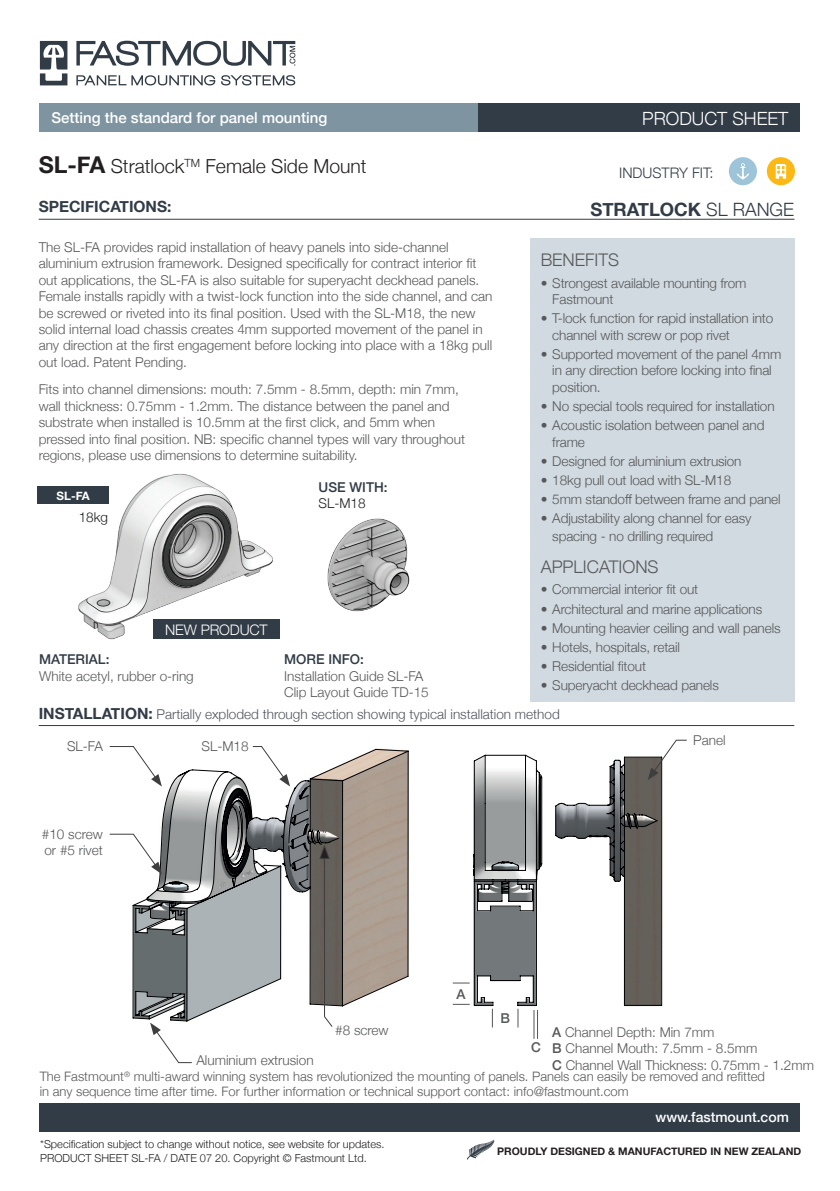
<style>
.page{position:relative;width:840px;height:1191px;background:#fff}
.page>*{position:absolute;margin:0;border:0;box-sizing:border-box;transform-origin:0 0}
.t1{font:300 19.4px "Helvetica Neue";color:#231f20}
.t2{font:700 18.4px "Helvetica Neue";color:#323c46}
.t3{font:300 18.2px "Helvetica Neue";color:#fff}
.t4{font:300 17.4px "Helvetica Neue";color:#57585a}
.t5{font:700 15.4px "Helvetica Neue";color:#323c46}
.t6{font:500 15px "Helvetica Neue";color:#fff}
.t7{font:300 14.6px "Helvetica Neue";color:#323c46}
.t8{font:300 14.6px "Helvetica Neue";letter-spacing:-.01em;color:#fff}
.t9{font:500 14px "Helvetica Neue";color:#fff}
.t10{font:300 13.6px/16.4px "Helvetica Neue";color:#57585a}
.t11{font:300 13.6px "Helvetica Neue";color:#51555e}
.t12{font:500 13.6px "Helvetica Neue";color:#323c46}
.t13{font:300 13.6px "Helvetica Neue";color:#231f20}
.t14{font:500 13.6px "Helvetica Neue";color:#57585a}
.t15{font:300 13px/15px "Helvetica Neue";color:#57585a}
.t16{font:700 11.6px "Helvetica Neue";color:#fff}
.t17{font:300 11px/14.8px "Helvetica Neue";color:#231f20}
.t18{font:700 10.4px "Helvetica Neue";color:#231f20}
.t19{font:10.2px "Helvetica Neue";color:#57585a}
.s1{font-weight:700;font-size:23.2px}
.s2{font-weight:300}
.s3{font-weight:700;font-size:15.4px;color:#323c46}
.s4{font-weight:500}
.s5{font-weight:700}
</style>
<div class="page">
<div style="left:40px;top:104px;width:437px;height:28px;background:#7f94a1"></div>
<div style="left:477px;top:104px;width:322px;height:28px;background:#323c46"></div>
<div style="left:40px;top:1103px;width:759px;height:28px;background:#323c46"></div>
<svg style="left:467px;top:1139px;width:27px;height:21px"></svg>
<svg style="left:40px;top:41px;width:255px;height:44px"></svg>
<img style="left:464px;top:780px;width:199px;height:234px">
<svg style="left:473px;top:754px;width:189px;height:252px"></svg>
<svg style="left:555px;top:760px;width:69px;height:121px"></svg>
<div style="left:529px;top:238px;width:264px;height:463px;background:#d1dae0"></div>
<hr style="left:39px;top:219px;width:755px;height:1px;background:#323c46">
<div style="left:728px;top:157px;width:28px;height:28px;background:#9ec4da;border-radius:50%"></div>
<svg style="left:737px;top:163px;width:11px;height:17px"></svg>
<div style="left:766px;top:157px;width:28px;height:28px;background:#fcb814;border-radius:50%"></div>
<svg style="left:775px;top:164px;width:10px;height:15px"></svg>
<hr style="left:39px;top:725px;width:754px;height:1px;background:#323c46">
<img style="left:39px;top:473px;width:241px;height:167px">
<div style="left:37px;top:487px;width:72px;height:17px;background:#323c46"></div>
<svg style="left:132px;top:748px;width:276px;height:273px"></svg>
<svg style="left:150px;top:1022px;width:42px;height:41px"></svg>
<svg style="left:109px;top:746px;width:53px;height:40px"></svg>
<svg style="left:246px;top:746px;width:64px;height:146px"></svg>
<svg style="left:109px;top:833px;width:53px;height:41px"></svg>
<svg style="left:318px;top:845px;width:12px;height:14px"></svg>
<hr style="left:324px;top:858px;width:1px;height:158px;background:#3e3e3f">
<svg style="left:323px;top:1015px;width:10px;height:12px"></svg>
<svg style="left:647px;top:739px;width:40px;height:41px"></svg>
<svg style="left:491px;top:1008px;width:1px;height:19px"></svg>
<svg style="left:517px;top:1008px;width:1px;height:19px"></svg>
<svg style="left:533px;top:1010px;width:4px;height:28px"></svg>
<svg style="left:452px;top:982px;width:17px;height:1px"></svg>
<svg style="left:453px;top:1003px;width:16px;height:1px"></svg>
<img style="left:327px;top:518px;width:83px;height:94px">
<div style="left:153px;top:619px;width:126px;height:20px;background:#323c46"></div>
<p class="t6" style="left:51px;top:106px;width:277px">Setting the standard for panel mounting</p>
<h3 class="t3" style="left:642px;top:104px;width:148px">PRODUCT SHEET</h3>
<h1 class="t1" style="left:39px;top:151px;width:329px"><span class="s1">SL-FA</span> Stratlock<sup>TM</sup> Female Side Mount</h1>
<p class="t5" style="left:39px;top:194px;width:134px">SPECIFICATIONS:</p>
<p class="t10" style="left:39px;top:238px;width:455px">The SL-FA provides rapid installation of heavy panels into side-channel aluminium extrusion framework. Designed specifically for contract interior fit out applications, the SL-FA is also suitable for superyacht deckhead panels.<br>Female installs rapidly with a twist-lock function into the side channel, and can be screwed or riveted into its final position. Used with the SL-M18, the new solid internal load chassis creates 4mm supported movement of the panel in any direction at the first engagement before locking into place with a 18kg pull out load. Patent Pending.</p>
<p class="t10" style="left:39px;top:380px;width:427px">Fits into channel dimensions: mouth: 7.5mm - 8.5mm, depth: min 7mm, wall thickness: 0.75mm - 1.2mm. The distance between the panel and substrate when installed is 10.5mm at the first click, and 5mm when pressed into final position. NB: specific channel types will vary throughout regions, please use dimensions to determine suitability.</p>
<p class="t16" style="left:57px;top:487px;width:35px">SL-FA</p>
<p class="t13" style="left:79px;top:506px;width:31px">18kg</p>
<p class="t12" style="left:318px;top:476px;width:70px">USE WITH:</p>
<p class="t13" style="left:318px;top:492px;width:48px">SL-M18</p>
<p class="t8" style="left:165px;top:618px;width:104px">NEW PRODUCT</p>
<p class="t12" style="left:39px;top:648px;width:72px">MATERIAL:</p>
<p class="t10" style="left:39px;top:666px;width:156px">White acetyl, rubber o-ring</p>
<p class="t12" style="left:284px;top:648px;width:81px">MORE INFO:</p>
<p class="t10" style="left:284px;top:666px;width:146px">Installation Guide SL-FA<br>Clip Layout Guide TD-15</p>
<p class="t7" style="left:618px;top:161px;width:96px">INDUSTRY FIT:</p>
<h2 class="t2" style="left:590px;top:195px;width:205px">STRATLOCK <span class="s2">SL RANGE</span></h2>
<p class="t4" style="left:540px;top:245px;width:80px">BENEFITS</p>
<p class="t10" style="left:552px;top:274px;width:195px;text-indent:-12px">• Strongest available mounting from<br>Fastmount</p>
<p class="t10" style="left:552px;top:309px;width:222px;text-indent:-12px">• T-lock function for rapid installation into channel with screw or pop rivet</p>
<p class="t10" style="left:552px;top:345px;width:230px;text-indent:-12px">• Supported movement of the panel 4mm in any direction before locking into final position.</p>
<p class="t10" style="left:540px;top:397px;width:235px">• No special tools required for installation</p>
<p class="t10" style="left:552px;top:416px;width:213px;text-indent:-12px">• Acoustic isolation between panel and frame</p>
<p class="t10" style="left:540px;top:452px;width:202px">• Designed for aluminium extrusion</p>
<p class="t10" style="left:540px;top:471px;width:192px">• 18kg pull out load with SL-M18</p>
<p class="t10" style="left:540px;top:490px;width:241px">• 5mm standoff between frame and panel</p>
<p class="t10" style="left:552px;top:509px;width:200px;line-height:17.2px;text-indent:-12px">• Adjustability along channel for easy spacing - no drilling required</p>
<p class="t4" style="left:540px;top:552px;width:119px">APPLICATIONS</p>
<p class="t10" style="left:540px;top:580px;width:159px">• Commercial interior fit out</p>
<p class="t10" style="left:540px;top:599px;width:223px">• Architectural and marine applications</p>
<p class="t10" style="left:540px;top:619px;width:241px">• Mounting heavier ceiling and wall panels</p>
<p class="t10" style="left:540px;top:638px;width:141px">• Hotels, hospitals, retail</p>
<p class="t10" style="left:540px;top:657px;width:107px">• Residential fitout</p>
<p class="t10" style="left:540px;top:676px;width:179px">• Superyacht deckhead panels</p>
<p class="t11" style="left:39px;top:703px;width:522px"><span class="s3">INSTALLATION:</span> Partially exploded through section showing typical installation method</p>
<p class="t10" style="left:67px;top:737px;width:37px">SL-FA</p>
<p class="t10" style="left:201px;top:737px;width:48px">SL-M18</p>
<p class="t10" style="left:42px;top:824px;width:62px">#10 screw or #5 rivet</p>
<p class="t14" style="left:456px;top:982px;width:11px">A</p>
<p class="t10" style="left:693px;top:730px;width:34px">Panel</p>
<p class="t14" style="left:500px;top:1007px;width:11px">B</p>
<p class="t10" style="left:335px;top:1020px;width:55px">#8 screw</p>
<p class="t10" style="left:552px;top:1022px;width:263px"><span class="s4">A</span> Channel Depth: Min 7mm<br><span class="s4">B</span> Channel Mouth: 7.5mm - 8.5mm<br><span class="s4">C</span> Channel Wall Thickness: 0.75mm - 1.2mm</p>
<p class="t14" style="left:531px;top:1036px;width:11px">C</p>
<p class="t10" style="left:196px;top:1051px;width:119px">Aluminium extrusion</p>
<p class="t15" style="left:40px;top:1068px;width:726px">The Fastmount<sup>®</sup> multi-award winning system has revolutionized the mounting of panels. Panels can easily be removed and refitted in any sequence time after time. For further information or technical support contact: info@fastmount.com</p>
<p class="t19" style="left:11px;top:1076px;width:229px">67 | <span class="s5">FASTMOUNT</span> PRODUCT CATALOGUE 2020</p>
<p class="t9" style="left:655px;top:1105px;width:135px">www.fastmount.com</p>
<p class="t17" style="left:40px;top:1135px;width:345px">*Specification subject to change without notice, see website for updates.<br>PRODUCT SHEET SL-FA / DATE 07 20. Copyright © Fastmount Ltd.</p>
<p class="t18" style="left:497px;top:1142px;width:305px">PROUDLY DESIGNED &amp; MANUFACTURED IN NEW ZEALAND</p>
</div>
